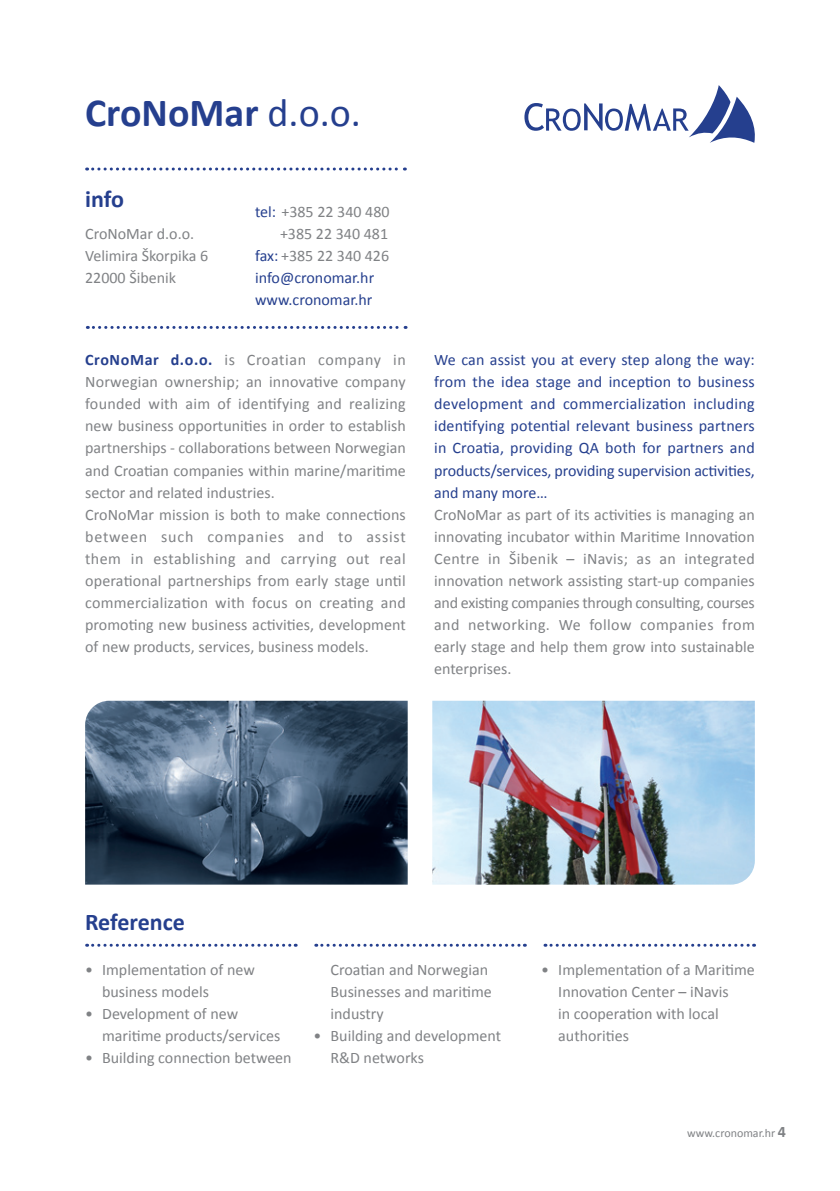
<style>
.page{position:relative;width:840px;height:1191px;background:#fff}
.page>*{position:absolute;margin:0;border:0;box-sizing:border-box;transform-origin:0 0}
.t1{font:700 40px "Calibri";color:#253f8e}
.t2{font:700 24px "Calibri";letter-spacing:-.005em;color:#253f8e}
.t3{font:16px/22px "Calibri";color:#808285}
.t4{font:16px/22px "Calibri";letter-spacing:-.005em;color:#253f8e;text-align:justify}
.t5{font:12px "Calibri";color:#808285}
.s1{font-weight:400}
.s2{color:#253f8e}
.s3{font-weight:700;color:#253f8e}
.s4{font-weight:700;font-size:16px}
</style>
<div class="page">
<svg style="left:87px;top:167px;width:318px;height:3px"></svg>
<svg style="left:87px;top:326px;width:319px;height:3px"></svg>
<svg style="left:87px;top:943px;width:209px;height:3px"></svg>
<svg style="left:315px;top:943px;width:210px;height:3px"></svg>
<svg style="left:544px;top:943px;width:210px;height:3px"></svg>
<img style="left:85px;top:700px;width:322px;height:184px">
<img style="left:432px;top:700px;width:322px;height:184px">
<svg style="left:524px;top:85px;width:231px;height:58px"></svg>
<p class="t1" style="left:85px;top:87px;width:277px">CroNoMar <span class="s1">d.o.o.</span></p>
<p class="t2" style="left:85px;top:183px;width:40px">info</p>
<p class="t3" style="left:85px;top:222px;width:110px">CroNoMar d.o.o.</p>
<p class="t3" style="left:85px;top:244px;width:125px">Velimira Škorpika 6</p>
<p class="t3" style="left:85px;top:266px;width:92px">22000 Šibenik</p>
<p class="t3" style="left:255px;top:200px;width:136px"><span class="s2">tel:</span> +385 22 340 480</p>
<p class="t3" style="left:280px;top:222px;width:110px">+385 22 340 481</p>
<p class="t3" style="left:255px;top:244px;width:136px"><span class="s2">fax:</span> +385 22 340 426</p>
<p class="t4" style="left:255px;top:266px;width:121px">info@cronomar.hr</p>
<p class="t4" style="left:255px;top:288px;width:119px">www.cronomar.hr</p>
<p class="t3" style="left:85px;top:349px;width:322px;text-align:justify"><span class="s3">CroNoMar d.o.o.</span> is Croatian company in Norwegian ownership; an innovative company founded with aim of identifying and realizing new business opportunities in order to establish partnerships - collaborations between Norwegian and Croatian companies within marine/maritime sector and related industries.</p>
<p class="t3" style="left:85px;top:503px;width:322px;text-align:justify">CroNoMar mission is both to make connections between such companies and to assist them in establishing and carrying out real operational partnerships from early stage until commercialization with focus on creating and promoting new business activities, development of new products, services, business models.</p>
<p class="t4" style="left:434px;top:349px;width:322px">We can assist you at every step along the way: from the idea stage and inception to business development and commercialization including identifying potential relevant business partners in Croatia, providing QA both for partners and products/services, providing supervision activities, and many more…</p>
<p class="t3" style="left:434px;top:503px;width:322px;text-align:justify">CroNoMar as part of its activities is managing an innovating incubator within Maritime Innovation Centre in Šibenik – iNavis; as an integrated innovation network assisting start-up companies and existing companies through consulting, courses and networking. We follow companies from early stage and help them grow into sustainable enterprises.</p>
<p class="t2" style="left:85px;top:906px;width:101px">Reference</p>
<p class="t3" style="left:102px;top:959px;width:154px;text-indent:-17px">• Implementation of new business models</p>
<p class="t3" style="left:102px;top:1003px;width:180px;text-indent:-17px">• Development of new maritime products/services</p>
<p class="t3" style="left:85px;top:1047px;width:208px">• Building connection between</p>
<p class="t3" style="left:330px;top:959px;width:163px">Croatian and Norwegian<br>Businesses and maritime industry</p>
<p class="t3" style="left:330px;top:1025px;width:172px;text-indent:-17px">• Building and development<br>R&amp;D networks</p>
<p class="t3" style="left:558px;top:959px;width:198px;text-indent:-17px">• Implementation of a Maritime<br>Innovation Center – iNavis<br>in cooperation with local authorities</p>
<p class="t5" style="left:686px;top:1125px;width:100px">www.cronomar.hr <span class="s4">4</span></p>
</div>
